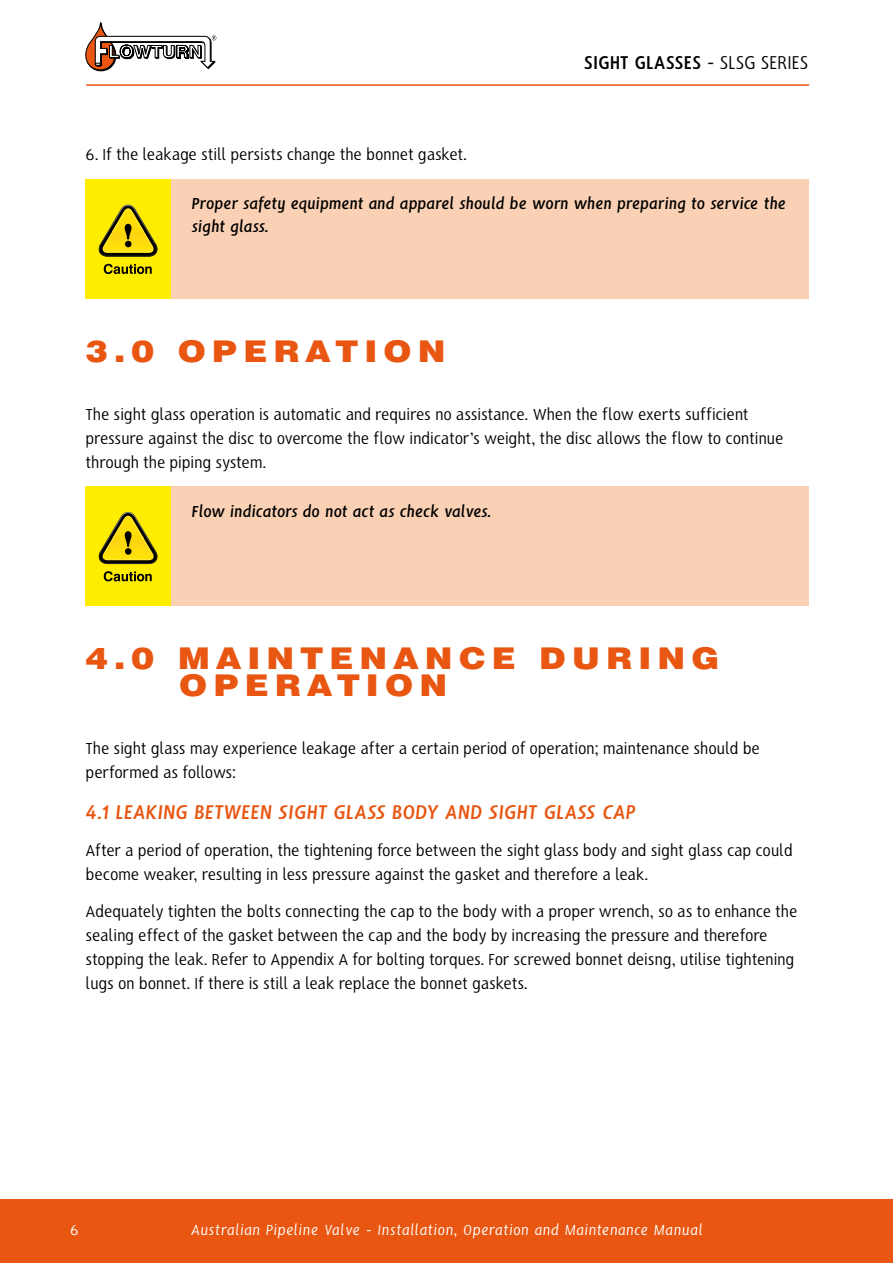
<style>
.page{position:relative;width:893px;height:1263px;background:#fff}
.page>*{position:absolute;margin:0;border:0;box-sizing:border-box;transform-origin:0 0}
.t1{font:900 30px/27px "Swiss 721 BT";letter-spacing:.18em;color:#e85611;scale:1.14 1}
.t2{font:italic 700 22.5px "HS Sans";letter-spacing:.005em;color:#e85611}
.t3{font:700 21px "HS Sans";color:#000}
.t4{font:18px/24px "HS Sans";letter-spacing:-.005em;color:#000}
.t5{font:italic 700 18px/22.5px "HS Sans";letter-spacing:-.005em;color:#000}
.t6{font:italic 16.5px "HS Sans";letter-spacing:.035em;color:#fff}
.t7{font:16.5px "HS Sans";color:#fff}
.s1{font-weight:400}
</style>
<div class="page">
<hr style="left:86px;top:84px;width:723px;height:2px;background:#e85611">
<div style="left:0;top:1199px;width:893px;height:64px;background:#e85611"></div>
<svg style="left:86px;top:23px;width:130px;height:48px"></svg>
<div style="left:86px;top:179px;width:85px;height:119px;background:#ffed00"></div>
<svg style="left:99px;top:205px;width:58px;height:52px"></svg>
<svg style="left:104px;top:264px;width:48px;height:10px"></svg>
<div style="left:171px;top:179px;width:637px;height:119px;background:#fad1b4"></div>
<div style="left:86px;top:486px;width:85px;height:119px;background:#ffed00"></div>
<svg style="left:99px;top:512px;width:58px;height:52px"></svg>
<svg style="left:104px;top:571px;width:48px;height:10px"></svg>
<div style="left:171px;top:486px;width:637px;height:119px;background:#fad1b4"></div>
<p class="t3" style="left:584px;top:51px;width:226px">SIGHT GLASSES <span class="s1">- SLSG SERIES</span></p>
<p class="t4" style="left:86px;top:143px;width:383px">6. If the leakage still persists change the bonnet gasket.</p>
<p class="t5" style="left:192px;top:193px;width:596px">Proper safety equipment and apparel should be worn when preparing to service the sight glass.</p>
<h1 class="t1" style="left:86px;top:337px;width:317px">3.0 OPERATION</h1>
<p class="t4" style="left:86px;top:402px;width:699px">The sight glass operation is automatic and requires no assistance. When the flow exerts sufficient pressure against the disc to overcome the flow indicator’s weight, the disc allows the flow to continue through the piping system.</p>
<p class="t5" style="left:192px;top:500px;width:301px">Flow indicators do not act as check valves.</p>
<h1 class="t1" style="left:179px;top:645px;width:475px;text-indent:-94px">4.0 MAINTENANCE DURING<br>OPERATION</h1>
<p class="t4" style="left:86px;top:737px;width:676px">The sight glass may experience leakage after a certain period of operation; maintenance should be performed as follows:</p>
<p class="t2" style="left:86px;top:800px;width:552px">4.1 LEAKING BETWEEN SIGHT GLASS BODY AND SIGHT GLASS CAP</p>
<p class="t4" style="left:86px;top:839px;width:709px">After a period of operation, the tightening force between the sight glass body and sight glass cap could become weaker, resulting in less pressure against the gasket and therefore a leak.</p>
<p class="t4" style="left:86px;top:899px;width:713px">Adequately tighten the bolts connecting the cap to the body with a proper wrench, so as to enhance the sealing effect of the gasket between the cap and the body by increasing the pressure and therefore stopping the leak. Refer to Appendix A for bolting torques. For screwed bonnet deisng, utilise tightening lugs on bonnet. If there is still a leak replace the bonnet gaskets.</p>
<p class="t7" style="left:70px;top:1222px;width:10px">6</p>
<p class="t6" style="left:191px;top:1222px;width:513px">Australian Pipeline Valve - Installation, Operation and Maintenance Manual</p>
</div>
